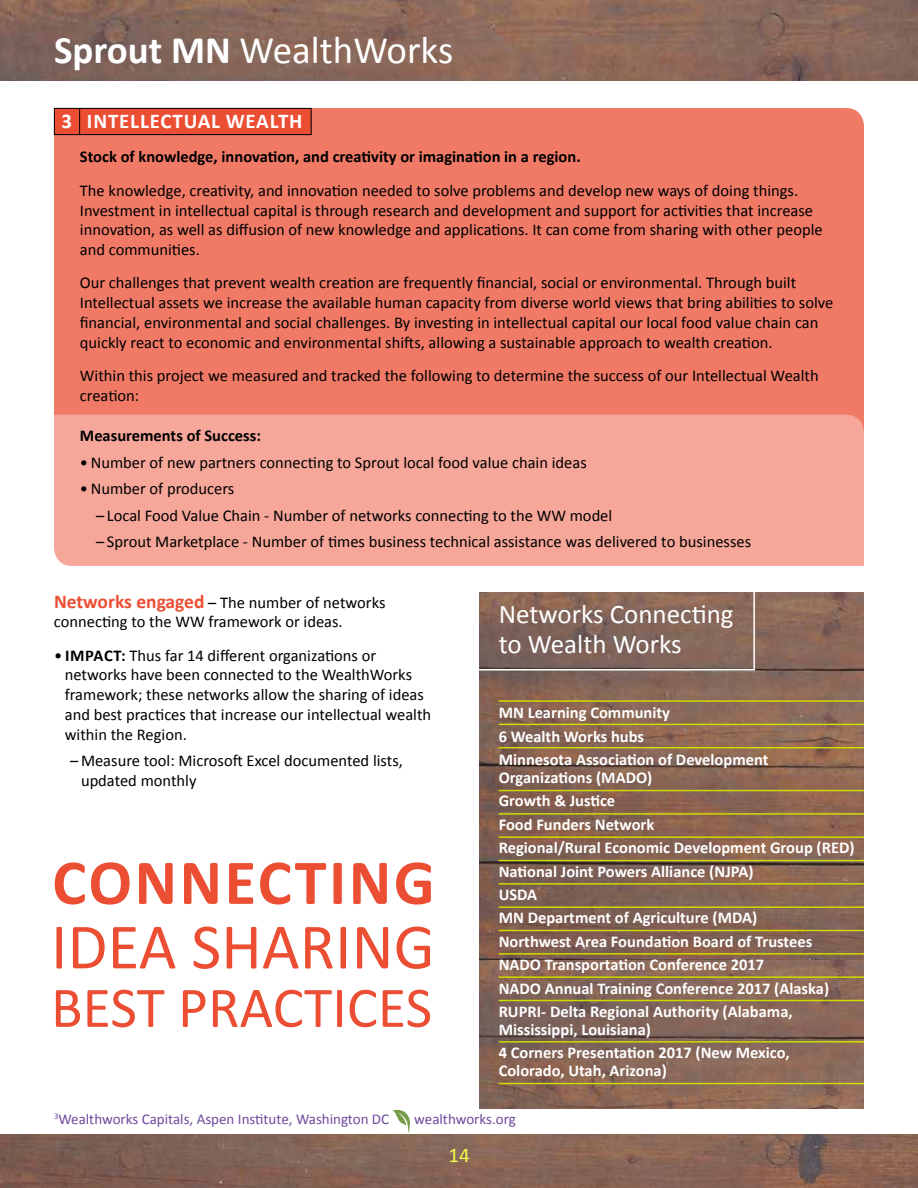
<style>
.page{position:relative;width:918px;height:1188px;background:#fff}
.page>*{position:absolute;margin:0;border:0;box-sizing:border-box;transform-origin:0 0}
.t1{font:65.25px "Calibri";color:#ec4e34}
.t2{font:700 64.5px "Calibri";letter-spacing:.04em;color:#ec4e34}
.t3{font:58.05px "Calibri";color:#ec4e34}
.t4{font:39px "Calibri";color:#fff}
.t5{font:27px/30px "Calibri";color:#fff}
.t6{font:700 21px "Calibri";letter-spacing:.04em;color:#fff}
.t7{font:21px "Calibri";color:#f7fb4b}
.t8{font:16.5px/19.8px "Calibri";color:#000}
.t9{font:700 16.5px/23.4px "Calibri";color:#fff}
.t10{font:700 16.5px "Calibri";color:#000}
.t11{font:15px "Calibri";color:#6f499c}
.s1{font-weight:700}
.s2{font-weight:700;font-size:19.5px;color:#ec4e34}
</style>
<div class="page">
<img style="left:0;top:0;width:918px;height:81px">
<img style="left:0;top:1134px;width:918px;height:54px">
<div style="left:54px;top:108px;width:810px;height:307px;background:#f17a67"></div>
<div style="left:54px;top:415px;width:810px;height:151px;background:#f6a79a"></div>
<div style="left:54px;top:108px;width:257px;height:27px;background:#ec4e34"></div>
<div style="left:54px;top:108px;width:258px;height:27px;border:1px solid #000"></div>
<svg style="left:79px;top:108px;width:1px;height:27px"></svg>
<img style="left:479px;top:592px;width:385px;height:368px">
<img style="left:479px;top:960px;width:385px;height:148px">
<div style="left:475px;top:586px;width:280px;height:85px;border:2px solid #fff"></div>
<svg style="left:393px;top:1109px;width:17px;height:24px"></svg>
<hr style="left:499px;top:700px;width:365px;height:2px;background:#cddb00">
<hr style="left:499px;top:724px;width:365px;height:1px;background:#cddb00">
<hr style="left:499px;top:747px;width:365px;height:1px;background:#cddb00">
<hr style="left:499px;top:790px;width:365px;height:1px;background:#cddb00">
<hr style="left:499px;top:813px;width:365px;height:2px;background:#cddb00">
<hr style="left:499px;top:836px;width:365px;height:2px;background:#cddb00">
<hr style="left:499px;top:860px;width:365px;height:1px;background:#cddb00">
<hr style="left:499px;top:883px;width:365px;height:2px;background:#cddb00">
<hr style="left:499px;top:906px;width:365px;height:2px;background:#cddb00">
<hr style="left:499px;top:930px;width:365px;height:1px;background:#cddb00">
<hr style="left:499px;top:953px;width:365px;height:2px;background:#cddb00">
<hr style="left:499px;top:976px;width:365px;height:2px;background:#cddb00">
<hr style="left:499px;top:1000px;width:365px;height:1px;background:#cddb00">
<hr style="left:499px;top:1041px;width:365px;height:2px;background:#cddb00">
<hr style="left:499px;top:1083px;width:365px;height:1px;background:#cddb00">
<h3 class="t4" style="left:54px;top:26px;width:401px"><span class="s1">Sprout MN</span> WealthWorks</h3>
<p class="t6" style="left:61px;top:108px;width:243px">3 INTELLECTUAL WEALTH</p>
<p class="t10" style="left:80px;top:147px;width:502px">Stock of knowledge, innovation, and creativity or imagination in a region.</p>
<p class="t8" style="left:80px;top:180px;width:744px">The knowledge, creativity, and innovation needed to solve problems and develop new ways of doing things.<br>Investment in intellectual capital is through research and development and support for activities that increase innovation, as well as diffusion of new knowledge and applications. It can come from sharing with other people and communities.</p>
<p class="t8" style="left:80px;top:272px;width:755px">Our challenges that prevent wealth creation are frequently financial, social or environmental. Through built Intellectual assets we increase the available human capacity from diverse world views that bring abilities to solve financial, environmental and social challenges. By investing in intellectual capital our local food value chain can quickly react to economic and environmental shifts, allowing a sustainable approach to wealth creation.</p>
<p class="t8" style="left:80px;top:365px;width:740px">Within this project we measured and tracked the following to determine the success of our Intellectual Wealth creation:</p>
<p class="t10" style="left:80px;top:425px;width:183px">Measurements of Success:</p>
<p class="t8" style="left:80px;top:451px;width:508px">• Number of new partners connecting to Sprout local food value chain ideas</p>
<p class="t8" style="left:80px;top:478px;width:156px">• Number of producers</p>
<p class="t8" style="left:96px;top:505px;width:518px">– Local Food Value Chain - Number of networks connecting to the WW model</p>
<p class="t8" style="left:96px;top:531px;width:656px">– Sprout Marketplace - Number of times business technical assistance was delivered to businesses</p>
<p class="t8" style="left:54px;top:591px;width:333px"><span class="s2">Networks engaged</span> – The number of networks connecting to the WW framework or ideas.</p>
<p class="t8" style="left:65px;top:644px;width:368px;text-indent:-10px">• <span class="s1">IMPACT:</span> Thus far 14 different organizations or networks have been connected to the WealthWorks framework; these networks allow the sharing of ideas and best practices that increase our intellectual wealth within the Region.</p>
<p class="t8" style="left:81px;top:750px;width:323px;text-indent:-11px">– Measure tool: Microsoft Excel documented lists, updated monthly</p>
<h2 class="t2" style="left:52px;top:842px;width:384px">CONNECTING</h2>
<h1 class="t1" style="left:51px;top:906px;width:385px">IDEA SHARING</h1>
<h3 class="t3" style="left:51px;top:972px;width:383px">BEST PRACTICES</h3>
<h3 class="t5" style="left:499px;top:598px;width:236px">Networks Connecting to Wealth Works</h3>
<p class="t9" style="left:499px;top:700px;width:271px">MN Learning Community<br>6 Wealth Works hubs<br>Minnesota Association of Development</p>
<p class="t9" style="left:499px;top:765px;width:357px">Organizations (MADO)<br>Growth &amp; Justice<br>Food Funders Network<br>Regional/Rural Economic Development Group (RED)<br>National Joint Powers Alliance (NJPA)<br>USDA<br>MN Department of Agriculture (MDA)<br>Northwest Area Foundation Board of Trustees NADO Transportation Conference 2017<br>NADO Annual Training Conference 2017 (Alaska)<br>RUPRI- Delta Regional Authority (Alabama,</p>
<p class="t9" style="left:499px;top:1017px;width:292px">Mississippi, Louisiana)<br>4 Corners Presentation 2017 (New Mexico,</p>
<p class="t9" style="left:499px;top:1058px;width:170px">Colorado, Utah, Arizona)</p>
<p class="t11" style="left:54px;top:1110px;width:337px"><sup>3</sup>Wealthworks Capitals, Aspen Institute, Washington DC</p>
<p class="t11" style="left:414px;top:1110px;width:103px">wealthworks.org</p>
<p class="t7" style="left:448px;top:1142px;width:23px">14</p>
</div>
